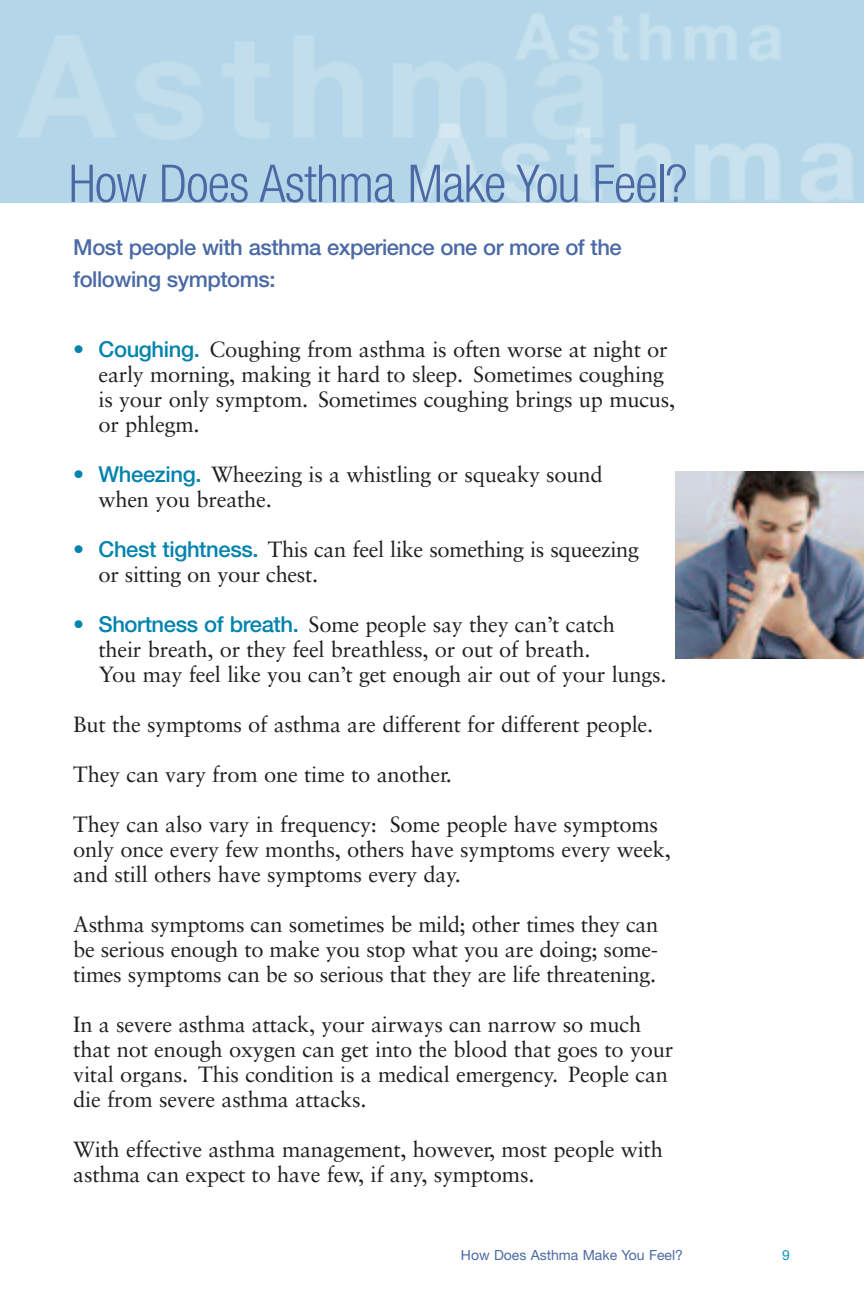
<style>
.page{position:relative;width:864px;height:1296px;background:#fff}
.page>*{position:absolute;margin:0;border:0;box-sizing:border-box;transform-origin:0 0}
.t1{font:300 condensed 52px "Helvetica Neue";letter-spacing:-.015em;color:#4b6aa5}
.t2{font:22px/25px "Sabon";letter-spacing:-.01em;color:#231f20}
.t3{font:500 22px/32px "Helvetica Neue";letter-spacing:-.02em;color:#4b6aa5}
.t4{font:14px "Helvetica Neue";color:#4b6aa5}
.t5{font:14px "Helvetica Neue";color:#1596bd}
.s1{font-family:"Helvetica Neue";font-weight:700;color:#0083ad}
.s2{font-family:"Helvetica Neue";font-weight:500;color:#0083ad}
</style>
<div class="page">
<svg style="left:0;top:0;width:864px;height:202px;background:#b7d8e9"></svg>
<img style="left:676px;top:471px;width:188px;height:188px">
<h1 class="t1" style="left:69px;top:165px;width:621px">How Does Asthma Make You Feel?</h1>
<p class="t3" style="left:73px;top:233px;width:550px">Most people with asthma experience one or more of the following symptoms:</p>
<p class="t2" style="left:99px;top:339px;width:578px;text-indent:-25px"><span class="s1">•</span> <span class="s2">Coughing.</span> Coughing from asthma is often worse at night or early morning, making it hard to sleep. Sometimes coughing is your only symptom. Sometimes coughing brings up mucus, or phlegm.</p>
<p class="t2" style="left:99px;top:464px;width:506px;text-indent:-25px"><span class="s1">•</span> <span class="s2">Wheezing.</span> Wheezing is a whistling or squeaky sound when you breathe.</p>
<p class="t2" style="left:99px;top:539px;width:542px;text-indent:-25px"><span class="s1">•</span> <span class="s2">Chest tightness.</span> This can feel like something is squeezing or sitting on your chest.</p>
<p class="t2" style="left:99px;top:614px;width:570px;text-indent:-25px"><span class="s1">•</span> <span class="s2">Shortness of breath.</span> Some people say they can’t catch<br>their breath, or they feel breathless, or out of breath.<br>You may feel like you can’t get enough air out of your lungs.</p>
<p class="t2" style="left:73px;top:714px;width:581px">But the symptoms of asthma are different for different people.</p>
<p class="t2" style="left:73px;top:764px;width:380px">They can vary from one time to another.</p>
<p class="t2" style="left:73px;top:814px;width:599px">They can also vary in frequency: Some people have symptoms only once every few months, others have symptoms every week, and still others have symptoms every day.</p>
<p class="t2" style="left:73px;top:914px;width:587px;text-align:justify">Asthma symptoms can sometimes be mild; other times they can be serious enough to make you stop what you are doing; some&shy;times symptoms can be so serious that they are life threatening.</p>
<p class="t2" style="left:73px;top:1014px;width:602px">In a severe asthma attack, your airways can narrow so much that not enough oxygen can get into the blood that goes to your vital organs. This condition is a medical emergency. People can die from severe asthma attacks.</p>
<p class="t2" style="left:73px;top:1139px;width:591px">With effective asthma management, however, most people with asthma can expect to have few, if any, symptoms.</p>
<p class="t4" style="left:461px;top:1250px;width:224px">How Does Asthma Make You Feel?</p>
<p class="t5" style="left:782px;top:1250px;width:9px">9</p>
</div>
